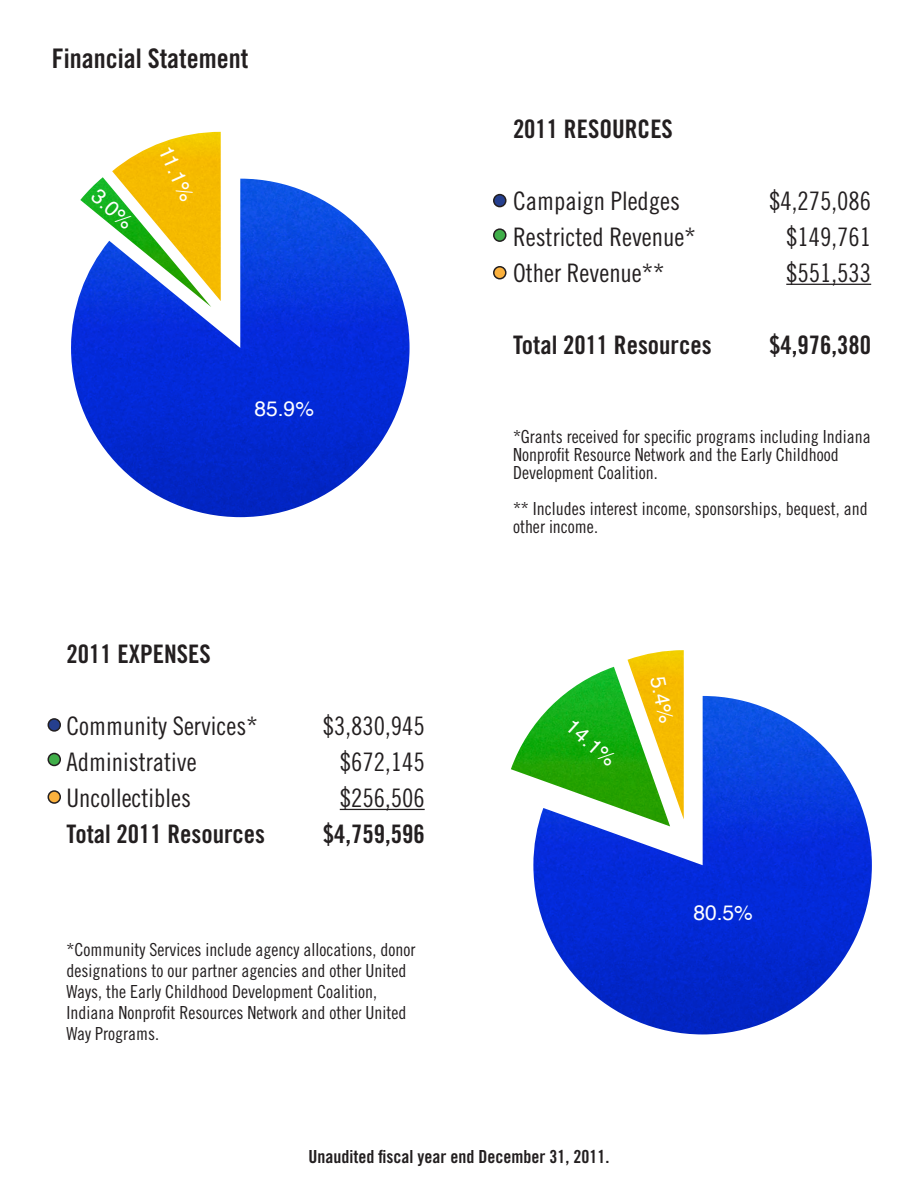
<style>
.page{position:relative;width:918px;height:1188px;background:#fff}
.page>*{position:absolute;margin:0;border:0;box-sizing:border-box;transform-origin:0 0}
.t1{font:27px "Trade Gothic Bold Cond Twenty";color:#231f20}
.t2{font:25.5px "Trade Gothic Cond Eighteen";color:#231f20}
.t3{font:25.5px "Trade Gothic Bold Cond Twenty";color:#231f20}
.t4{font:21px "Helvetica";color:#fff}
.t5{font:18px/21px "Trade Gothic Cond Eighteen";color:#231f20}
.t6{font:18px "Trade Gothic Bold Cond Twenty";color:#231f20}
</style>
<div class="page">
<img style="left:112px;top:132px;width:109px;height:47px">
<img style="left:71px;top:179px;width:339px;height:338px">
<hr style="left:786px;top:284px;width:85px;height:1px;background:#231f20">
<img style="left:628px;top:650px;width:56px;height:46px">
<img style="left:511px;top:667px;width:159px;height:110px">
<img style="left:533px;top:696px;width:339px;height:338px">
<hr style="left:340px;top:809px;width:85px;height:1px;background:#231f20">
<div style="left:494px;top:195px;width:12px;height:12px;background:#253f8e;border-radius:50%"></div>
<div style="left:493px;top:194px;width:14px;height:13px;border:2px solid #231f20;border-radius:50%"></div>
<div style="left:494px;top:229px;width:12px;height:12px;background:#40ae49;border-radius:50%"></div>
<div style="left:493px;top:228px;width:14px;height:14px;border:2px solid #231f20;border-radius:50%"></div>
<div style="left:494px;top:267px;width:12px;height:12px;background:#fbb13d;border-radius:50%"></div>
<div style="left:493px;top:266px;width:14px;height:13px;border:2px solid #231f20;border-radius:50%"></div>
<div style="left:48px;top:719px;width:12px;height:12px;background:#253f8e;border-radius:50%"></div>
<div style="left:48px;top:718px;width:13px;height:14px;border:2px solid #231f20;border-radius:50%"></div>
<div style="left:48px;top:753px;width:12px;height:12px;background:#40ae49;border-radius:50%"></div>
<div style="left:48px;top:753px;width:13px;height:13px;border:2px solid #231f20;border-radius:50%"></div>
<div style="left:48px;top:791px;width:12px;height:12px;background:#fbb13d;border-radius:50%"></div>
<div style="left:48px;top:790px;width:13px;height:14px;border:2px solid #231f20;border-radius:50%"></div>
<h1 class="t1" style="left:52px;top:42px;width:198px">Financial Statement</h1>
<p class="t4" style="left:105px;top:181px;width:49px;rotate:42deg">3.0%</p>
<p class="t4" style="left:180px;top:140px;width:59px;rotate:66deg">11.1%</p>
<p class="t4" style="left:254px;top:392px;width:61px">85.9%</p>
<h2 class="t3" style="left:66px;top:638px;width:146px">2011 EXPENSES</h2>
<h2 class="t2" style="left:66px;top:711px;width:193px">Community Services*</h2>
<h2 class="t2" style="left:323px;top:711px;width:103px">$3,830,945</h2>
<h2 class="t2" style="left:66px;top:747px;width:132px">Administrative</h2>
<h2 class="t2" style="left:340px;top:747px;width:86px">$672,145</h2>
<h2 class="t2" style="left:66px;top:783px;width:126px">Uncollectibles</h2>
<h2 class="t2" style="left:340px;top:783px;width:86px">$256,506</h2>
<h2 class="t3" style="left:66px;top:818px;width:200px">Total 2011 Resources</h2>
<h2 class="t3" style="left:323px;top:818px;width:103px">$4,759,596</h2>
<p class="t5" style="left:66px;top:938px;width:350px">*Community Services include agency allocations, donor designations to our partner agencies and other United Ways, the Early Childhood Development Coalition, Indiana Nonprofit Resources Network and other United Way Programs.</p>
<h2 class="t3" style="left:513px;top:113px;width:161px">2011 RESOURCES</h2>
<h2 class="t2" style="left:513px;top:186px;width:169px">Campaign Pledges</h2>
<h2 class="t2" style="left:769px;top:186px;width:103px">$4,275,086</h2>
<h2 class="t2" style="left:513px;top:222px;width:184px">Restricted Revenue*</h2>
<h2 class="t2" style="left:786px;top:222px;width:86px">$149,761</h2>
<h2 class="t2" style="left:513px;top:258px;width:153px">Other Revenue**</h2>
<h2 class="t2" style="left:786px;top:258px;width:86px">$551,533</h2>
<h2 class="t3" style="left:513px;top:329px;width:200px">Total 2011 Resources</h2>
<h2 class="t3" style="left:769px;top:329px;width:103px">$4,976,380</h2>
<p class="t5" style="left:513px;top:428px;width:359px;line-height:18px">*Grants received for specific programs including Indiana<br>Nonprofit Resource Network and the Early Childhood<br>Development Coalition.</p>
<p class="t5" style="left:513px;top:500px;width:356px;line-height:18px">** Includes interest income, sponsorships, bequest, and other income.</p>
<p class="t4" style="left:580px;top:711px;width:61px;rotate:42deg">14.1%</p>
<p class="t4" style="left:673px;top:673px;width:49px;rotate:78deg">5.4%</p>
<p class="t4" style="left:693px;top:897px;width:61px">80.5%</p>
<p class="t6" style="left:309px;top:1146px;width:302px">Unaudited fiscal year end December 31, 2011.</p>
</div>
